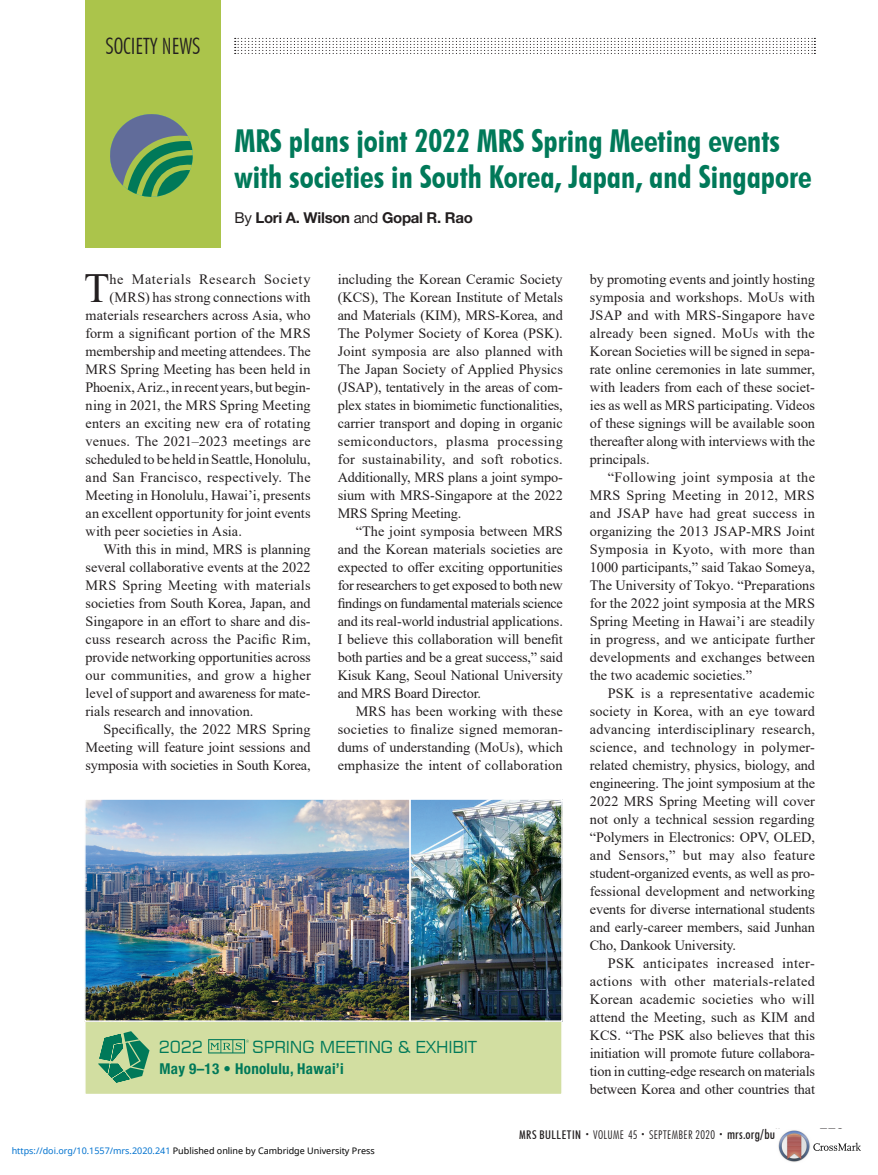
<style>
.page{position:relative;width:878px;height:1175px;background:#fff}
.page>*{position:absolute;margin:0;border:0;box-sizing:border-box;transform-origin:0 0}
.t1{font:41.4px "Times New Roman";color:#231f20}
.t2{font:700 condensed 31.5px/36px "Futura BT";color:#007959}
.t3{font:300 condensed 22.5px "Futura BT";color:#231f20}
.t4{font:16.5px "Square 721 BT";letter-spacing:-.01em;color:#007959}
.t5{font:700 15px "Helvetica Neue LT Std";letter-spacing:-.02em;color:#231f20}
.t6{font:700 condensed 15px "Helvetica Neue LT Std";letter-spacing:.02em;color:#007959}
.t7{font:15px "Helvetica Neue LT Std";color:#231f20}
.t8{font:14.25px/18px "Times New Roman";color:#231f20;text-align:justify}
.t9{font:14.25px "Times New Roman";letter-spacing:.02em;color:#231f20}
.t10{font:14.25px "Times New Roman";letter-spacing:.025em;color:#231f20}
.t11{font:14.25px "Times New Roman";letter-spacing:.045em;color:#231f20}
.t12{font:300 condensed 12px "Futura BT";letter-spacing:.03em;color:#231f20}
.t13{font:9px "Noto Sans";color:#000}
.s1{font-weight:400}
.s2{color:#0172cf}
.s3{font-weight:500}
.s4{font-size:7.5px}
.s5{font-weight:500;font-size:13.5px}
</style>
<div class="page">
<div style="left:84px;top:798px;width:479px;height:297px;background:#d2dea1;border:2px solid #fff"></div>
<div style="left:86px;top:0;width:135px;height:248px;background:#abc44b"></div>
<svg style="left:235px;top:38px;width:580px;height:16px"></svg>
<img style="left:87px;top:801px;width:473px;height:218px">
<div style="left:409px;top:798px;width:154px;height:224px;border:2px solid #fff"></div>
<div style="left:84px;top:798px;width:326px;height:224px;border:2px solid #fff"></div>
<svg style="left:98px;top:1031px;width:51px;height:51px"></svg>
<svg style="left:208px;top:1039px;width:41px;height:14px"></svg>
<svg style="left:110px;top:114px;width:83px;height:83px"></svg>
<img style="left:778px;top:1130px;width:83px;height:32px">
<h3 class="t3" style="left:105px;top:32px;width:96px">SOCIETY NEWS</h3>
<h2 class="t2" style="left:234px;top:123px;width:579px">MRS plans joint 2022 MRS Spring Meeting events with societies in South Korea, Japan, and Singapore</h2>
<p class="t5" style="left:234px;top:208px;width:240px"><span class="s1">By</span> Lori A. Wilson <span class="s1">and</span> Gopal R. Rao</p>
<h1 class="t1" style="left:84px;top:258px;width:27px">T</h1>
<p class="t11" style="left:110px;top:269px;width:202px">he Materials Research Society</p>
<p class="t8" style="left:110px;top:287px;width:202px">(MRS) has strong connections with</p>
<p class="t8" style="left:86px;top:305px;width:226px">materials researchers across Asia, who</p>
<p class="t8" style="left:86px;top:323px;width:226px">form a significant portion of the MRS</p>
<p class="t8" style="left:86px;top:341px;width:226px">membership and meeting attendees. The</p>
<p class="t8" style="left:86px;top:359px;width:227px">MRS Spring Meeting has been held in</p>
<p class="t8" style="left:86px;top:377px;width:226px">Phoenix, Ariz., in recent years, but begin-</p>
<p class="t8" style="left:86px;top:395px;width:226px">ning in 2021, the MRS Spring Meeting</p>
<p class="t8" style="left:86px;top:413px;width:226px">enters an exciting new era of rotating</p>
<p class="t8" style="left:86px;top:431px;width:227px">venues. The 2021–2023 meetings are</p>
<p class="t8" style="left:86px;top:449px;width:226px">scheduled to be held in Seattle, Honolulu,</p>
<p class="t10" style="left:86px;top:467px;width:227px">and San Francisco, respectively. The</p>
<p class="t8" style="left:86px;top:485px;width:227px">Meeting in Honolulu, Hawai’i, presents</p>
<p class="t8" style="left:86px;top:503px;width:227px">an excellent opportunity for joint events</p>
<p class="t8" style="left:86px;top:521px;width:158px">with peer societies in Asia.</p>
<p class="t8" style="left:104px;top:539px;width:209px">With this in mind, MRS is planning</p>
<p class="t8" style="left:86px;top:557px;width:227px">several collaborative events at the 2022</p>
<p class="t9" style="left:86px;top:575px;width:226px">MRS Spring Meeting with materials</p>
<p class="t8" style="left:86px;top:593px;width:227px">societies from South Korea, Japan, and</p>
<p class="t8" style="left:86px;top:611px;width:227px">Singapore in an effort to share and dis-</p>
<p class="t8" style="left:86px;top:629px;width:227px">cuss research across the Pacific Rim,</p>
<p class="t8" style="left:86px;top:647px;width:227px">provide networking opportunities across</p>
<p class="t9" style="left:86px;top:665px;width:227px">our communities, and grow a higher</p>
<p class="t8" style="left:86px;top:683px;width:226px">level of support and awareness for mate-</p>
<p class="t8" style="left:86px;top:701px;width:169px">rials research and innovation.</p>
<p class="t8" style="left:104px;top:719px;width:208px">Specifically, the 2022 MRS Spring</p>
<p class="t8" style="left:86px;top:737px;width:227px">Meeting will feature joint sessions and</p>
<p class="t8" style="left:86px;top:755px;width:227px">symposia with societies in South Korea,</p>
<p class="t8" style="left:338px;top:269px;width:227px">including the Korean Ceramic Society (KCS), The Korean Institute of Metals and Materials (KIM), MRS-Korea, and The Polymer Society of Korea (PSK).<br>Joint symposia are also planned with The Japan Society of Applied Physics (JSAP), tentatively in the areas of com&shy;plex states in biomimetic functionalities, carrier transport and doping in organic semiconductors, plasma processing for sustainability, and soft robotics.<br>Additionally, MRS plans a joint sympo&shy;sium with MRS-Singapore at the 2022<br>MRS Spring Meeting.</p>
<p class="t8" style="left:338px;top:521px;width:227px;text-indent:18px">“The joint symposia between MRS and the Korean materials societies are expected to offer exciting opportunities for researchers to get exposed to both new findings on fundamental materials science and its real-world industrial applications.<br>I believe this collaboration will benefit both parties and be a great success,” said Kisuk Kang, Seoul National University and MRS Board Director.</p>
<p class="t8" style="left:338px;top:701px;width:227px;text-indent:18px">MRS has been working with these societies to finalize signed memoran&shy;dums of understanding (MoUs), which emphasize the intent of collaboration</p>
<p class="t4" style="left:159px;top:1037px;width:46px">2022</p>
<p class="t4" style="left:252px;top:1037px;width:226px">SPRING MEETING &amp; EXHIBIT</p>
<p class="t6" style="left:159px;top:1059px;width:186px">May 9–13 • Honolulu, Hawai’i</p>
<p class="t8" style="left:590px;top:269px;width:227px">by promoting events and jointly hosting symposia and workshops. MoUs with JSAP and with MRS-Singapore have already been signed. MoUs with the Korean Societies will be signed in sepa&shy;rate online ceremonies in late summer, with leaders from each of these societ&shy;ies as well as MRS participating. Videos of these signings will be available soon thereafter along with interviews with the principals.</p>
<p class="t8" style="left:590px;top:467px;width:227px;text-indent:18px">“Following joint symposia at the MRS Spring Meeting in 2012, MRS and JSAP have had great success in organizing the 2013 JSAP-MRS Joint Symposia in Kyoto, with more than 1000 participants,” said Takao Someya, The University of Tokyo. “Preparations for the 2022 joint symposia at the MRS Spring Meeting in Hawai’i are steadily in progress, and we anticipate further developments and exchanges between the two academic societies.”</p>
<p class="t8" style="left:590px;top:683px;width:227px;text-indent:18px">PSK is a representative academic society in Korea, with an eye toward advancing interdisciplinary research, science, and technology in polymer&shy;related chemistry, physics, biology, and engineering. The joint symposium at the 2022 MRS Spring Meeting will cover not only a technical session regarding “Polymers in Electronics: OPV, OLED, and Sensors,” but may also feature student-organized events, as well as pro&shy;fessional development and networking events for diverse international students and early-career members, said Junhan Cho, Dankook University.</p>
<p class="t8" style="left:590px;top:953px;width:227px;text-indent:18px">PSK anticipates increased inter&shy;actions with other materials-related Korean academic societies who will attend the Meeting, such as KIM and KCS. “The PSK also believes that this initiation will promote future collabora&shy;tion in cutting-edge research on materials between Korea and other countries that</p>
<p class="t13" style="left:12px;top:1144px;width:364px"><span class="s2">https://doi.org/10.1557/mrs.2020.241</span> Published online by Cambridge University Press</p>
<p class="t12" style="left:519px;top:1127px;width:279px"><span class="s3">MRS BULLETIN</span> <span class="s4">•</span> VOLUME 45 <span class="s4">•</span> SEPTEMBER 2020 <span class="s4">•</span> <span class="s5">mrs.org/bulletin</span></p>
<p class="t7" style="left:819px;top:1124px;width:27px">779</p>
</div>
